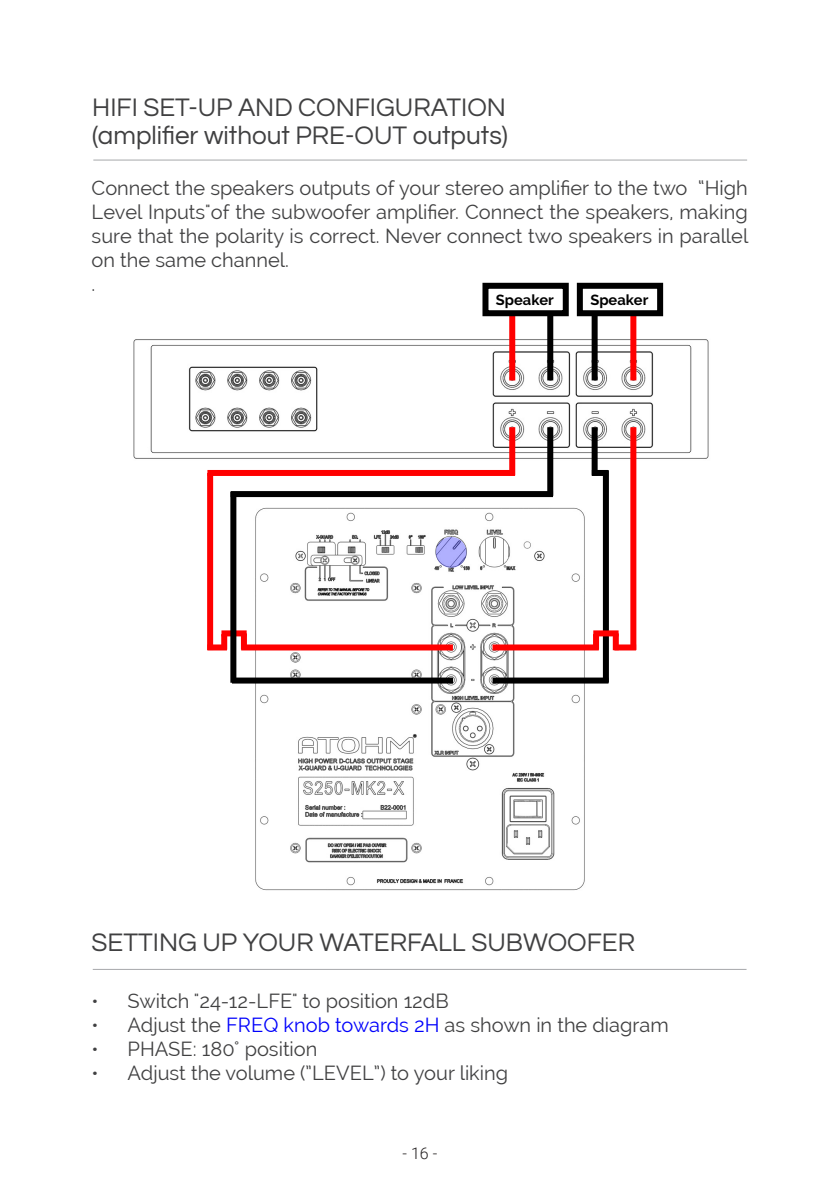
<style>
.page{position:relative;width:840px;height:1191px;background:#fff}
.page>*{position:absolute;margin:0;border:0;box-sizing:border-box;transform-origin:0 0}
.t1{font:26px/28px "Questrial";color:#404041}
.t2{font:20px/24px "Raleway";color:#404041}
.t3{font:300 16px "Roboto";color:#231f20}
.t4{font:700 14.6px "Raleway";color:#000}
.s1{color:#0000fc}
</style>
<div class="page">
<hr style="left:93px;top:160px;width:653px;height:1px;background:#a6a8ab">
<hr style="left:93px;top:969px;width:653px;height:1px;background:#a6a8ab">
<img style="left:133px;top:327px;width:576px;height:143px">
<img style="left:254px;top:507px;width:332px;height:384px">
<div style="left:592px;top:634px;width:6px;height:15px;background:#f00"></div>
<div style="left:492px;top:644px;width:106px;height:6px;background:#f00"></div>
<div style="left:492px;top:677px;width:116px;height:6px;background:#000"></div>
<div style="left:602px;top:470px;width:6px;height:212px;background:#000"></div>
<div style="left:593px;top:630px;width:25px;height:6px;background:#f00"></div>
<div style="left:614px;top:644px;width:21px;height:6px;background:#f00"></div>
<div style="left:612px;top:633px;width:6px;height:17px;background:#f00"></div>
<div style="left:630px;top:427px;width:6px;height:223px;background:#f00"></div>
<div style="left:591px;top:470px;width:16px;height:6px;background:#000"></div>
<div style="left:591px;top:427px;width:6px;height:48px;background:#000"></div>
<div style="left:241px;top:644px;width:211px;height:6px;background:#f00"></div>
<div style="left:232px;top:677px;width:221px;height:6px;background:#000"></div>
<div style="left:221px;top:634px;width:6px;height:15px;background:#f00"></div>
<div style="left:221px;top:630px;width:25px;height:6px;background:#f00"></div>
<div style="left:241px;top:633px;width:6px;height:16px;background:#f00"></div>
<div style="left:230px;top:492px;width:6px;height:191px;background:#000"></div>
<div style="left:207px;top:644px;width:20px;height:6px;background:#f00"></div>
<div style="left:207px;top:473px;width:6px;height:177px;background:#f00"></div>
<div style="left:230px;top:491px;width:322px;height:6px;background:#000"></div>
<div style="left:547px;top:427px;width:6px;height:69px;background:#000"></div>
<div style="left:207px;top:470px;width:307px;height:6px;background:#f00"></div>
<div style="left:509px;top:427px;width:6px;height:48px;background:#f00"></div>
<div style="left:547px;top:312px;width:6px;height:68px;background:#000"></div>
<div style="left:509px;top:313px;width:6px;height:67px;background:#f00"></div>
<div style="left:591px;top:312px;width:6px;height:68px;background:#000"></div>
<div style="left:630px;top:312px;width:6px;height:68px;background:#f00"></div>
<div style="left:482px;top:283px;width:86px;height:33px;border:6px solid #000"></div>
<div style="left:576px;top:283px;width:86px;height:33px;border:6px solid #000"></div>
<svg style="left:435px;top:537px;width:31px;height:31px"></svg>
<h1 class="t1" style="left:92px;top:94px;width:417px">HIFI SET-UP AND CONFIGURATION (amplifier without PRE-OUT outputs)</h1>
<p class="t2" style="left:92px;top:175px;width:657px">Connect the speakers outputs of your stereo amplifier to the two “High Level Inputs"of the subwoofer amplifier. Connect the speakers, making sure that the polarity is correct. Never connect two speakers in parallel on the same channel.<br>.</p>
<p class="t4" style="left:495px;top:291px;width:59px">Speaker</p>
<p class="t4" style="left:590px;top:291px;width:59px">Speaker</p>
<h1 class="t1" style="left:92px;top:929px;width:544px">SETTING UP YOUR WATERFALL SUBWOOFER</h1>
<p class="t2" style="left:92px;top:989px;width:358px">• Switch "24-12-LFE" to position 12dB</p>
<p class="t2" style="left:92px;top:1013px;width:578px">• Adjust the <span class="s1">FREQ knob towards 2H</span> as shown in the diagram</p>
<p class="t2" style="left:92px;top:1037px;width:227px">• PHASE: 180° position</p>
<p class="t2" style="left:92px;top:1061px;width:418px">• Adjust the volume (”LEVEL”) to your liking</p>
<p class="t3" style="left:402px;top:1142px;width:36px">- 16 -</p>
</div>
